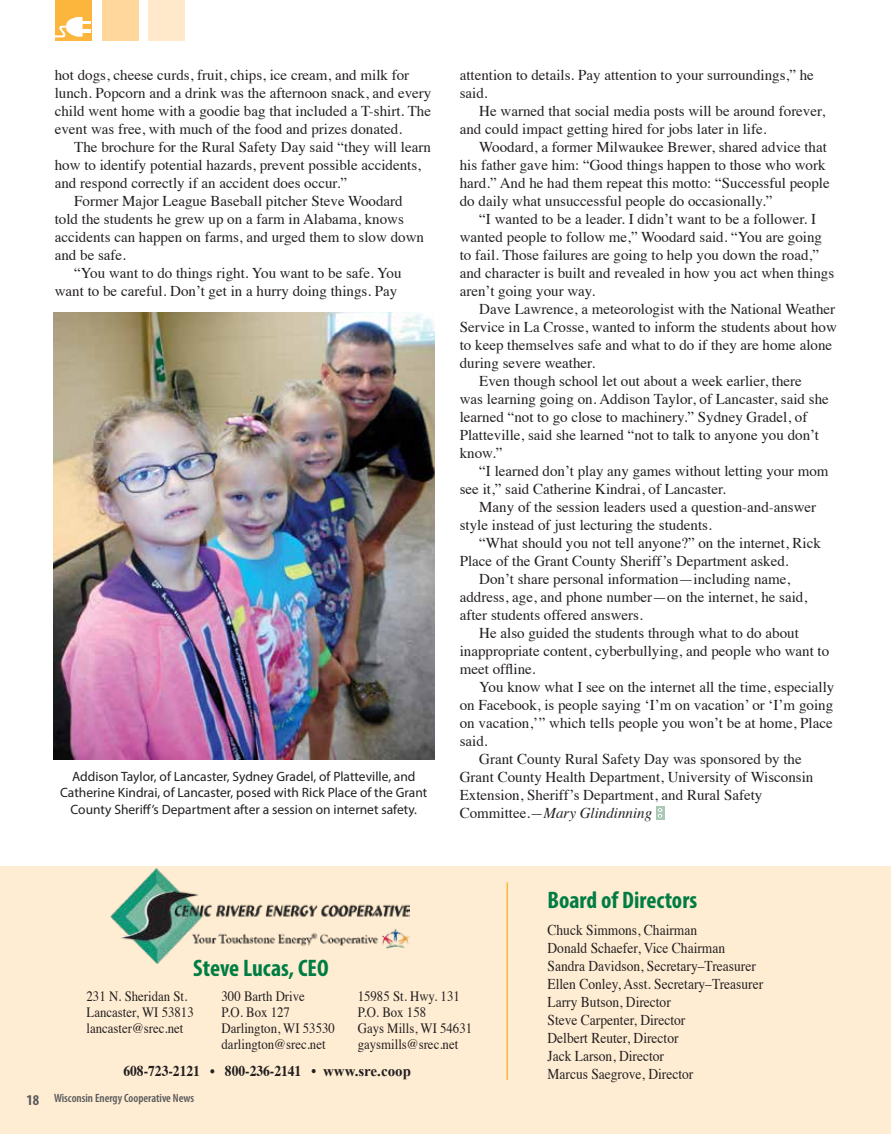
<style>
.page{position:relative;width:891px;height:1134px;background:#fff}
.page>*{position:absolute;margin:0;border:0;box-sizing:border-box;transform-origin:0 0}
.t1{font:700 condensed 24px "Myriad Pro";color:#007d43}
.t2{font:15px/18px "Times";color:#231f20}
.t3{font:15px/18px "Times";color:#231f20;scale:.9 1}
.t4{font:italic 15px "Times";color:#231f20}
.t5{font:700 15px "Times";color:#231f20;scale:.9 1}
.t6{font:700 15px "Times New Roman";color:#231f20}
.t7{font:14.25px/15.8px "Times";color:#231f20;scale:.9 1}
.t8{font:13.5px/16.2px "Myriad Pro";color:#231f20;text-align:center}
.t9{font:600 condensed 12px "Myriad Pro";color:#58595b}
.s1{font-style:normal}
.s2{font-family:"Times";font-weight:400}
.s3{font-weight:700;font-size:15px}
</style>
<div class="page">
<img style="left:54px;top:313px;width:380px;height:446px">
<div style="left:0;top:866px;width:891px;height:268px;background:#ffedd3"></div>
<div style="left:56px;top:0;width:36px;height:40px;background:#fcb53d"></div>
<div style="left:102px;top:0;width:37px;height:40px;background:#ffd79c"></div>
<div style="left:148px;top:0;width:37px;height:40px;background:#ffe9ca"></div>
<svg style="left:55px;top:17px;width:35px;height:21px"></svg>
<hr style="left:507px;top:882px;width:1px;height:198px;background:#fcb53d">
<img style="left:110px;top:869px;width:299px;height:95px">
<svg style="left:656px;top:806px;width:8px;height:13px"></svg>
<svg style="left:658px;top:808px;width:4px;height:10px"></svg>
<p class="t2" style="left:55px;top:64px;width:378px">hot dogs, cheese curds, fruit, chips, ice cream, and milk for lunch. Popcorn and a drink was the afternoon snack, and every child went home with a goodie bag that included a T-shirt. The event was free, with much of the food and prizes donated.</p>
<p class="t2" style="left:74px;top:136px;width:358px">The brochure for the Rural Safety Day said “they will learn</p>
<p class="t2" style="left:55px;top:154px;width:368px">how to identify potential hazards, prevent possible accidents,</p>
<p class="t2" style="left:55px;top:172px;width:294px">and respond correctly if an accident does occur.”</p>
<p class="t2" style="left:74px;top:190px;width:330px">Former Major League Baseball pitcher Steve Woodard</p>
<p class="t2" style="left:55px;top:208px;width:351px">told the students he grew up on a farm in Alabama, knows</p>
<p class="t2" style="left:55px;top:226px;width:371px">accidents can happen on farms, and urged them to slow down</p>
<p class="t2" style="left:55px;top:244px;width:73px">and be safe.</p>
<p class="t2" style="left:74px;top:262px;width:329px">“You want to do things right. You want to be safe. You</p>
<p class="t2" style="left:55px;top:280px;width:344px">want to be careful. Don’t get in a hurry doing things. Pay</p>
<p class="t8" style="left:60px;top:768px;width:369px">Addison Taylor, of Lancaster, Sydney Gradel, of Platteville, and<br>Catherine Kindrai, of Lancaster, posed with Rick Place of the Grant<br>County Sheriff’s Department after a session on internet safety.</p>
<p class="t2" style="left:460px;top:64px;width:356px">attention to details. Pay attention to your surroundings,” he said.</p>
<p class="t2" style="left:460px;top:100px;width:367px;text-indent:20px">He warned that social media posts will be around forever, and could impact getting hired for jobs later in life.</p>
<p class="t2" style="left:460px;top:136px;width:371px;text-indent:20px">Woodard, a former Milwaukee Brewer, shared advice that his father gave him: “Good things happen to those who work hard.” And he had them repeat this motto: “Successful people do daily what unsuccessful people do occasionally.”</p>
<p class="t2" style="left:460px;top:208px;width:376px;text-indent:20px">“I wanted to be a leader. I didn’t want to be a follower. I wanted people to follow me,” Woodard said. “You are going to fail. Those failures are going to help you down the road,” and character is built and revealed in how you act when things aren’t going your way.</p>
<p class="t2" style="left:479px;top:298px;width:357px">Dave Lawrence, a meteorologist with the National Weather</p>
<p class="t2" style="left:460px;top:316px;width:379px">Service in La Crosse, wanted to inform the students about how</p>
<p class="t2" style="left:460px;top:334px;width:374px">to keep themselves safe and what to do if they are home alone</p>
<p class="t2" style="left:460px;top:352px;width:137px">during severe weather.</p>
<p class="t2" style="left:479px;top:370px;width:324px">Even though school let out about a week earlier, there</p>
<p class="t2" style="left:460px;top:388px;width:371px">was learning going on. Addison Taylor, of Lancaster, said she</p>
<p class="t2" style="left:460px;top:406px;width:349px">learned “not to go close to machinery.” Sydney Gradel, of</p>
<p class="t2" style="left:460px;top:424px;width:361px">Platteville, said she learned “not to talk to anyone you don’t</p>
<p class="t2" style="left:460px;top:442px;width:44px">know.”</p>
<p class="t2" style="left:479px;top:460px;width:351px">“I learned don’t play any games without letting your mom</p>
<p class="t2" style="left:460px;top:478px;width:268px">see it,” said Catherine Kindrai, of Lancaster.</p>
<p class="t2" style="left:479px;top:496px;width:339px">Many of the session leaders used a question-and-answer</p>
<p class="t2" style="left:460px;top:514px;width:254px">style instead of just lecturing the students.</p>
<p class="t2" style="left:479px;top:532px;width:343px">“What should you not tell anyone?” on the internet, Rick</p>
<p class="t2" style="left:460px;top:550px;width:330px">Place of the Grant County Sheriff’s Department asked.</p>
<p class="t2" style="left:479px;top:568px;width:312px">Don’t share personal information—including name,</p>
<p class="t2" style="left:460px;top:586px;width:349px">address, age, and phone number—on the internet, he said,</p>
<p class="t2" style="left:460px;top:604px;width:184px">after students offered answers.</p>
<p class="t2" style="left:479px;top:622px;width:321px">He also guided the students through what to do about</p>
<p class="t2" style="left:460px;top:640px;width:371px">inappropriate content, cyberbullying, and people who want to</p>
<p class="t2" style="left:460px;top:658px;width:77px">meet offline.</p>
<p class="t2" style="left:479px;top:676px;width:357px">You know what I see on the internet all the time, especially</p>
<p class="t2" style="left:460px;top:694px;width:375px">on Facebook, is people saying ‘I’m on vacation’ or ‘I’m going</p>
<p class="t2" style="left:460px;top:712px;width:374px">on vacation,’” which tells people you won’t be at home, Place</p>
<p class="t2" style="left:460px;top:730px;width:29px">said.</p>
<p class="t2" style="left:479px;top:748px;width:324px">Grant County Rural Safety Day was sponsored by the</p>
<p class="t2" style="left:460px;top:766px;width:355px">Grant County Health Department, University of Wisconsin</p>
<p class="t2" style="left:460px;top:784px;width:304px">Extension, Sheriff’s Department, and Rural Safety</p>
<p class="t4" style="left:460px;top:799px;width:194px"><span class="s1">Committee.</span>—Mary Glindinning</p>
<h1 class="t1" style="left:548px;top:885px;width:151px">Board of Directors</h1>
<h1 class="t1" style="left:193px;top:953px;width:137px">Steve Lucas, CEO</h1>
<p class="t7" style="left:87px;top:987px;width:121px">231 N. Sheridan St.<br>Lancaster, WI 53813 lancaster@srec.net</p>
<p class="t7" style="left:222px;top:987px;width:127px">300 Barth Drive<br>P.O. Box 127<br>Darlington, WI 53530 darlington@srec.net</p>
<p class="t7" style="left:358px;top:988px;width:129px">15985 St. Hwy. 131<br>P.O. Box 158<br>Gays Mills, WI 54631 gaysmills@srec.net</p>
<p class="t3" style="left:548px;top:919px;width:241px">Chuck Simmons, Chairman<br>Donald Schaefer, Vice Chairman<br>Sandra Davidson, Secretary–Treasurer<br>Ellen Conley, Asst. Secretary–Treasurer<br>Larry Butson, Director<br>Steve Carpenter, Director<br>Delbert Reuter, Director<br>Jack Larson, Director</p>
<p class="t5" style="left:123px;top:1056px;width:199px">608-723-2121 • 800-236-2141</p>
<p class="t3" style="left:548px;top:1063px;width:164px">Marcus Saegrove, Director</p>
<p class="t6" style="left:312px;top:1060px;width:101px"><span class="s2">•</span> www.sre.coop</p>
<p class="t9" style="left:27px;top:1091px;width:169px"><span class="s3">18</span> Wisconsin Energy Cooperative News</p>
</div>
